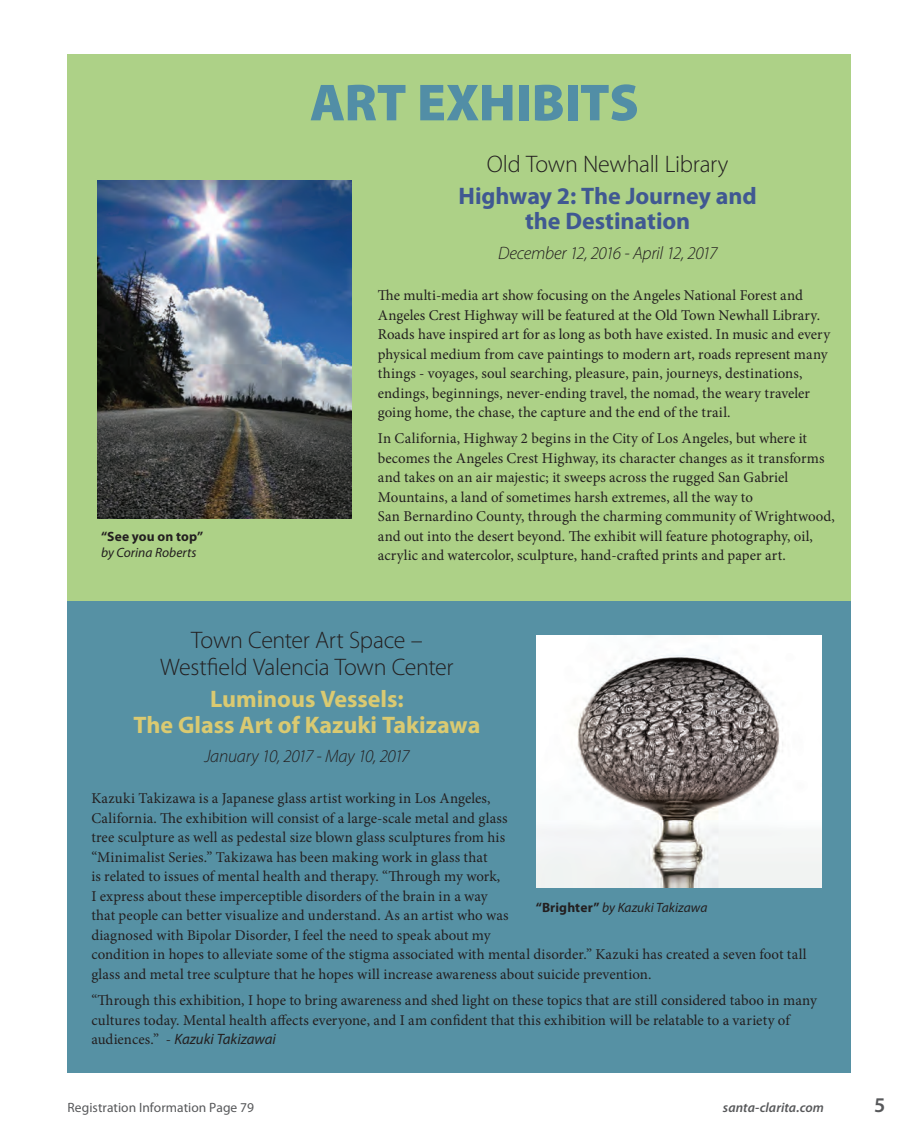
<style>
.page{position:relative;width:905px;height:1134px;background:#fff}
.page>*{position:absolute;margin:0;border:0;box-sizing:border-box;transform-origin:0 0}
.t1{font:900 52.5px "Myriad Pro";letter-spacing:-.005em;color:#528ea6}
.t2{font:300 24px/26.4px "Myriad Pro";letter-spacing:-.015em;color:#231f20;text-align:center}
.t3{font:700 24px/25.5px "Myriad Pro";letter-spacing:-.005em;color:#daca71;text-align:center}
.t4{font:700 24px/25.5px "Myriad Pro";letter-spacing:-.005em;color:#405892;text-align:center}
.t5{font:600 21px "Myriad Pro";color:#57585a}
.t6{font:italic 300 18px "Myriad Pro";letter-spacing:-.02em;color:#231f20}
.t7{font:15px/19.5px "Minion Pro";letter-spacing:.005em;color:#231f20}
.t8{font:italic 15px "Myriad Pro";letter-spacing:-.005em;color:#231f20}
.t9{font:italic 13.5px "Myriad Pro";color:#231f20}
.t10{font:13.5px "Myriad Pro";letter-spacing:.005em;color:#57585a}
.t11{font:italic 600 13.5px "Myriad Pro";letter-spacing:.005em;color:#57585a}
.t12{font:700 13.5px "Myriad Pro";letter-spacing:.01em;color:#231f20}
.s1{font-family:"Minion Pro";font-style:normal}
.s2{font-weight:700;font-style:normal}
</style>
<div class="page">
<div style="left:68px;top:54px;width:782px;height:1019px;background:#add187"></div>
<div style="left:68px;top:601px;width:783px;height:472px;background:#528ea6"></div>
<img style="left:98px;top:180px;width:253px;height:339px">
<img style="left:536px;top:636px;width:285px;height:252px">
<p class="t12" style="left:101px;top:527px;width:104px">“See you on top”</p>
<p class="t9" style="left:101px;top:544px;width:97px">by Corina Roberts</p>
<h1 class="t1" style="left:310px;top:68px;width:330px">ART EXHIBITS</h1>
<h2 class="t2" style="left:487px;top:150px;width:243px">Old Town Newhall Library</h2>
<h2 class="t4" style="left:458px;top:182px;width:300px">Highway 2: The Journey and the Destination</h2>
<p class="t6" style="left:498px;top:243px;width:221px">December 12, 2016 - April 12, 2017</p>
<p class="t7" style="left:378px;top:286px;width:454px">The multi-media art show focusing on the Angeles National Forest and Angeles Crest Highway will be featured at the Old Town Newhall Library.<br>Roads have inspired art for as long as both have existed. In music and every physical medium from cave paintings to modern art, roads represent many things - voyages, soul searching, pleasure, pain, journeys, destinations, endings, beginnings, never-ending travel, the nomad, the weary traveler going home, the chase, the capture and the end of the trail.</p>
<p class="t7" style="left:378px;top:429px;width:458px">In California, Highway 2 begins in the City of Los Angeles, but where it becomes the Angeles Crest Highway, its character changes as it transforms and takes on an air majestic; it sweeps across the rugged San Gabriel Mountains, a land of sometimes harsh extremes, all the way to<br>San Bernardino County, through the charming community of Wrightwood, and out into the desert beyond. The exhibit will feature photography, oil, acrylic and watercolor, sculpture, hand-crafted prints and paper art.</p>
<h2 class="t2" style="left:160px;top:627px;width:295px">Town Center Art Space –<br>Westfield Valencia Town Center</h2>
<h2 class="t3" style="left:133px;top:685px;width:348px">Luminous Vessels:<br>The Glass Art of Kazuki Takizawa</h2>
<p class="t6" style="left:204px;top:747px;width:207px">January 10, 2017 - May 10, 2017</p>
<p class="t7" style="left:91px;top:789px;width:716px">Kazuki Takizawa is a Japanese glass artist working in Los Angeles,<br>California. The exhibition will consist of a large-scale metal and glass<br>tree sculpture as well as pedestal size blown glass sculptures from his<br>“Minimalist Series.” Takizawa has been making work in glass that<br>is related to issues of mental health and therapy. “Through my work,<br>I express about these imperceptible disorders of the brain in a way<br>that people can better visualize and understand. As an artist who was<br>diagnosed with Bipolar Disorder, I feel the need to speak about my<br>condition in hopes to alleviate some of the stigma associated with mental disorder.” Kazuki has created a seven foot tall glass and metal tree sculpture that he hopes will increase awareness about suicide prevention.</p>
<p class="t7" style="left:91px;top:991px;width:727px">“Through this exhibition, I hope to bring awareness and shed light on these topics that are still considered taboo in many cultures today. Mental health affects everyone, and I am confident that this exhibition will be relatable to a variety of</p>
<p class="t8" style="left:91px;top:1030px;width:186px"><span class="s1">audiences.” -</span> Kazuki Takizawai</p>
<p class="t9" style="left:535px;top:899px;width:173px"><span class="s2">“Brighter”</span> by Kazuki Takizawa</p>
<p class="t10" style="left:68px;top:1099px;width:188px">Registration Information Page 79</p>
<p class="t11" style="left:723px;top:1099px;width:102px">santa-clarita.com</p>
<h3 class="t5" style="left:874px;top:1092px;width:13px">5</h3>
</div>
